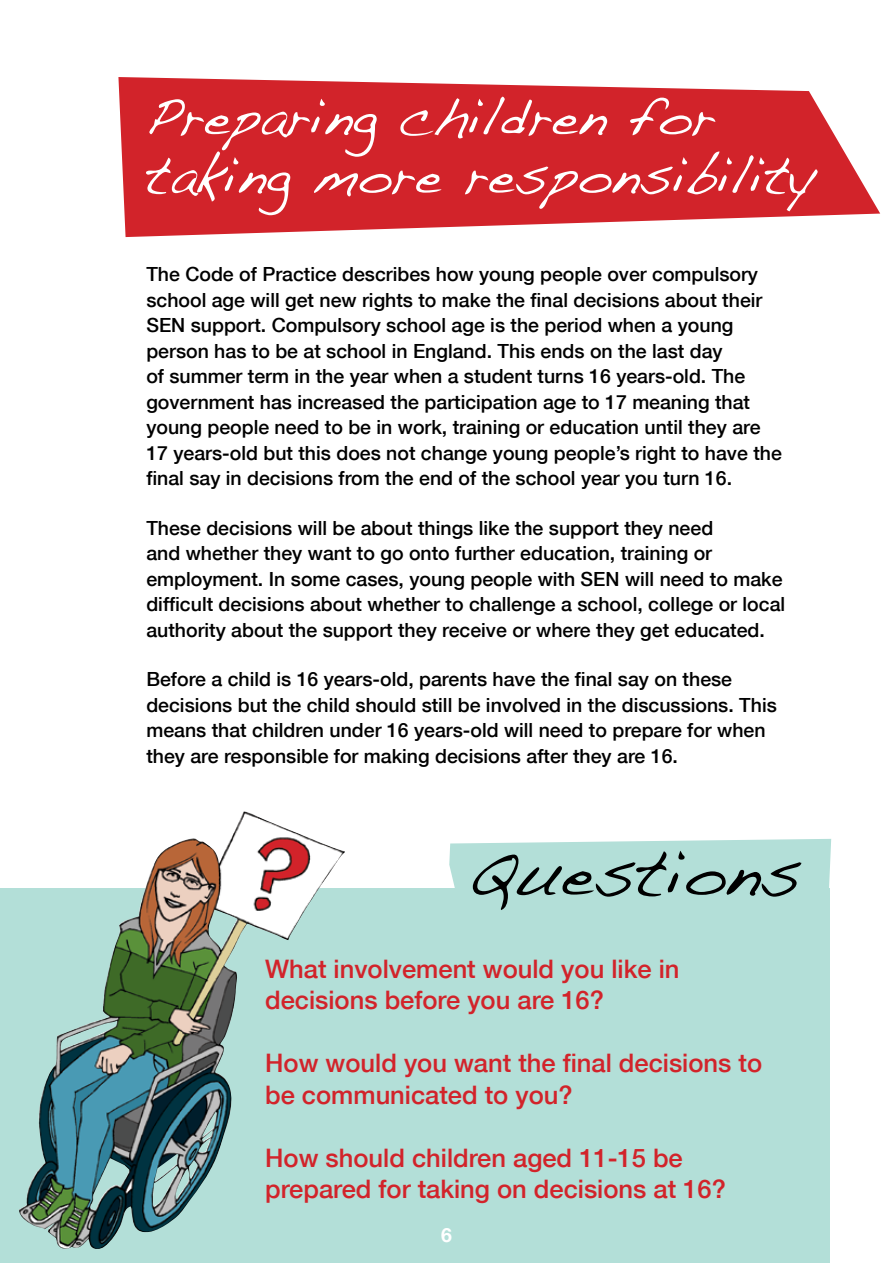
<style>
.page{position:relative;width:893px;height:1263px;background:#fff}
.page>*{position:absolute;margin:0;border:0;box-sizing:border-box;transform-origin:0 0}
.t1{font:66.75px "Handwriting Dakota";color:#000}
.t2{font:54px/58.5px "Handwriting Dakota";color:#fff}
.t3{font:500 25.5px/31.5px "Helvetica Neue";color:#d2232a}
.t4{font:500 19.5px/25.5px "Helvetica Neue";color:#000}
.t5{font:700 19.5px "Helvetica Neue";color:#fff}
</style>
<div class="page">
<div style="left:0;top:889px;width:829px;height:374px;background:#b3dfd8"></div>
<svg style="left:118px;top:77px;width:762px;height:160px;fill:#d2232a"></svg>
<img style="left:19px;top:811px;width:326px;height:438px">
<div style="left:449px;top:839px;width:382px;height:95px;background:#b3dfd8"></div>
<p class="t2" style="left:145px;top:86px;width:671px">Preparing children for taking more responsibility</p>
<p class="t4" style="left:146px;top:261px;width:613px">The Code of Practice describes how young people over compulsory</p>
<p class="t4" style="left:146px;top:287px;width:617px">school age will get new rights to make the final decisions about their</p>
<p class="t4" style="left:146px;top:312px;width:637px">SEN support. Compulsory school age is the period when a young person has to be at school in England. This ends on the last day<br>of summer term in the year when a student turns 16 years-old. The government has increased the participation age to 17 meaning that young people need to be in work, training or education until they are 17 years-old but this does not change young people’s right to have the</p>
<p class="t4" style="left:146px;top:465px;width:587px">final say in decisions from the end of the school year you turn 16.</p>
<p class="t4" style="left:146px;top:515px;width:638px">These decisions will be about things like the support they need<br>and whether they want to go onto further education, training or employment. In some cases, young people with SEN will need to make</p>
<p class="t4" style="left:146px;top:591px;width:640px">difficult decisions about whether to challenge a school, college or local</p>
<p class="t4" style="left:146px;top:617px;width:620px">authority about the support they receive or where they get educated.</p>
<p class="t4" style="left:146px;top:666px;width:587px">Before a child is 16 years-old, parents have the final say on these</p>
<p class="t4" style="left:146px;top:692px;width:632px">decisions but the child should still be involved in the discussions. This means that children under 16 years-old will need to prepare for when they are responsible for making decisions after they are 16.</p>
<p class="t1" style="left:468px;top:833px;width:335px">Questions</p>
<p class="t3" style="left:265px;top:953px;width:416px">What involvement would you like in decisions before you are 16?</p>
<p class="t3" style="left:265px;top:1047px;width:498px">How would you want the final decisions to</p>
<p class="t3" style="left:265px;top:1079px;width:309px">be communicated to you?</p>
<p class="t3" style="left:265px;top:1142px;width:462px">How should children aged 11-15 be prepared for taking on decisions at 16?</p>
<p class="t5" style="left:441px;top:1222px;width:12px">6</p>
</div>
